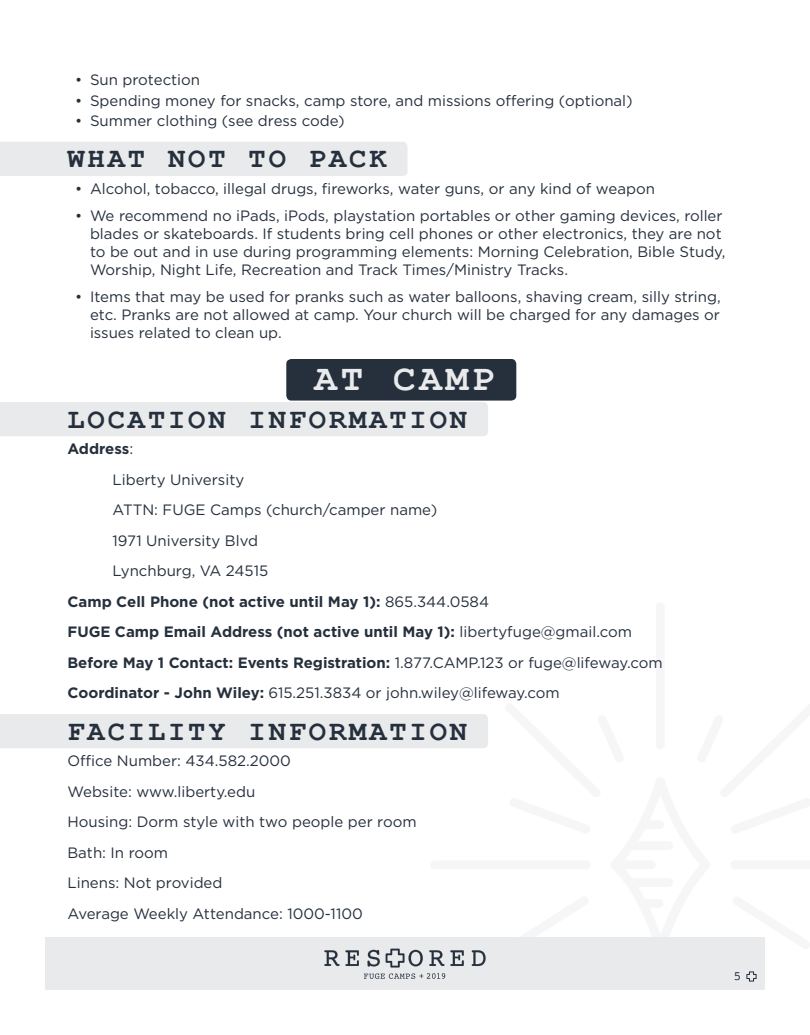
<style>
.page{position:relative;width:810px;height:1035px;background:#fff}
.page>*{position:absolute;margin:0;border:0;box-sizing:border-box;transform-origin:0 0}
.Header_1{font:700 37.5px "Courier New";letter-spacing:.1em;color:#e9eaec}
.Header_2{font:700 28.75px "Courier New";letter-spacing:.1em;color:#26303d}
.Body{font:15px/18px "Gotham";color:#26303d}
.Body-2{font:700 15px "Gotham";color:#26303d}
.t1{font:12.5px "Courier";color:#26303d}
.s1{font-weight:400}
.s2{font-weight:700}
</style>
<div class="page">
<div style="left:45px;top:938px;width:720px;height:52px;background:#e9eaec"></div>
<svg style="left:472px;top:950px;width:14px;height:16px"></svg>
<svg style="left:324px;top:949px;width:140px;height:30px"></svg>
<svg style="left:746px;top:971px;width:11px;height:11px"></svg>
<div style="left:430px;top:860px;width:161px;height:9px;background:#f6f6f7;border-radius:4px"></div>
<div style="left:656px;top:602px;width:9px;height:147px;background:#f6f6f7;border-radius:4px"></div>
<div style="left:638px;top:899px;width:25px;height:9px;background:#f6f6f7;border-radius:4px"></div>
<div style="left:629px;top:878px;width:44px;height:9px;background:#f6f6f7;border-radius:4px"></div>
<div style="left:639px;top:820px;width:25px;height:9px;background:#f6f6f7;border-radius:4px"></div>
<div style="left:629px;top:841px;width:44px;height:9px;background:#f6f6f7;border-radius:4px"></div>
<div style="left:612px;top:860px;width:44px;height:9px;background:#f6f6f7;border-radius:4px"></div>
<div style="left:0;top:142px;width:408px;height:34px;background:#e9eaec"></div>
<div style="left:286px;top:359px;width:230px;height:42px;background:#26303d;border-radius:5px"></div>
<div style="left:0;top:402px;width:488px;height:34px;background:#e9eaec"></div>
<div style="left:0;top:714px;width:488px;height:34px;background:#e9eaec"></div>
<p class="Body" style="left:75px;top:71px;width:127px">• Sun protection</p>
<p class="Body" style="left:75px;top:91px;width:559px">• Spending money for snacks, camp store, and missions offering (optional)</p>
<p class="Body" style="left:75px;top:112px;width:271px">• Summer clothing (see dress code)</p>
<p class="Header_2" style="left:68px;top:141px;width:321px">WHAT NOT TO PACK</p>
<p class="Body" style="left:75px;top:180px;width:581px">• Alcohol, tobacco, illegal drugs, fireworks, water guns, or any kind of weapon</p>
<p class="Body" style="left:90px;top:206px;width:637px;text-indent:-15px">• We recommend no iPads, iPods, playstation portables or other gaming devices, roller blades or skateboards. If students bring cell phones or other electronics, they are not to be out and in use during programming elements: Morning Celebration, Bible Study, Worship, Night Life, Recreation and Track Times/Ministry Tracks.</p>
<p class="Body" style="left:90px;top:287px;width:632px;text-align:justify;text-indent:-15px">• Items that may be used for pranks such as water balloons, shaving cream, silly string, etc. Pranks are not allowed at camp. Your church will be charged for any damages or issues related to clean up.</p>
<p class="Header_1" style="left:314px;top:355px;width:181px">AT CAMP</p>
<p class="Header_2" style="left:68px;top:401px;width:401px">LOCATION INFORMATION</p>
<p class="Body-2" style="left:68px;top:439px;width:67px">Address<span class="s1">:</span></p>
<p class="Body" style="left:112px;top:470px;width:133px">Liberty University</p>
<p class="Body" style="left:112px;top:501px;width:326px">ATTN: FUGE Camps (church/camper name)</p>
<p class="Body" style="left:112px;top:531px;width:147px">1971 University Blvd</p>
<p class="Body" style="left:112px;top:562px;width:157px">Lynchburg, VA 24515</p>
<p class="Body-2" style="left:68px;top:592px;width:423px">Camp Cell Phone (not active until May 1): <span class="s1">865.344.0584</span></p>
<p class="Body-2" style="left:68px;top:622px;width:566px">FUGE Camp Email Address (not active until May 1): <span class="s1">libertyfuge@gmail.com</span></p>
<p class="Body-2" style="left:68px;top:653px;width:597px">Before May 1 Contact: Events Registration: <span class="s1">1.877.CAMP.123 or fuge@lifeway.com</span></p>
<p class="Body" style="left:68px;top:684px;width:494px"><span class="s2">Coordinator - John Wiley:</span> 615.251.3834 or john.wiley@lifeway.com</p>
<p class="Header_2" style="left:68px;top:713px;width:401px">FACILITY INFORMATION</p>
<p class="Body" style="left:68px;top:752px;width:225px">Office Number: 434.582.2000</p>
<p class="Body" style="left:68px;top:782px;width:189px">Website: www.liberty.edu</p>
<p class="Body" style="left:68px;top:813px;width:351px">Housing: Dorm style with two people per room</p>
<p class="Body" style="left:68px;top:843px;width:102px">Bath: In room</p>
<p class="Body" style="left:68px;top:874px;width:156px">Linens: Not provided</p>
<p class="Body" style="left:68px;top:904px;width:297px">Average Weekly Attendance: 1000-1100</p>
<p class="t1" style="left:734px;top:967px;width:9px">5</p>
</div>
